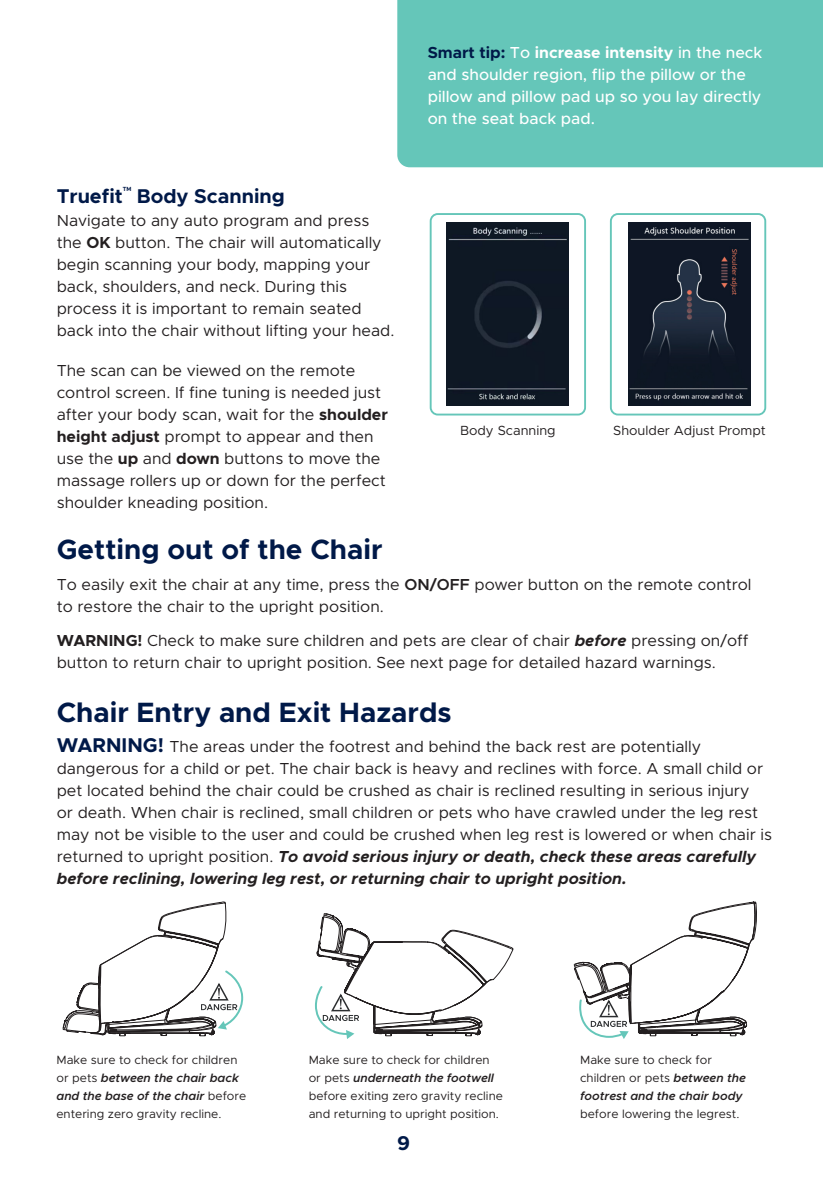
<style>
.page{position:relative;width:823px;height:1191px;background:#fff}
.page>*{position:absolute;margin:0;border:0;box-sizing:border-box;transform-origin:0 0}
.t1{font:700 28px "Metropolis";color:#001948}
.t2{font:700 20px "Metropolis";color:#001948}
.Paragraph_body_text{font:16px/22px "Metropolis";color:#231f20}
.Paragraph_body_text-2{font:500 16px/22px "Metropolis";color:#fff}
.t3{font:13.2px "Metropolis";color:#231f20}
.t4{font:12px/18px "Metropolis";color:#231f20}
.t5{font:700 6px "Metropolis";color:#001948;scale:.95 1}
.s1{font-weight:700}
.s2{font-weight:700;color:#001948}
.s3{font-weight:600}
.s4{font-weight:700;font-style:italic}
.s5{font-weight:700;font-size:20px;color:#001948}
.s6{font-weight:600;font-style:italic}
</style>
<div class="page">
<div style="left:429px;top:213px;width:156px;height:202px;border:2px solid #65c6b9;border-radius:7px"></div>
<div style="left:609px;top:213px;width:156px;height:202px;border:2px solid #65c6b9;border-radius:7px"></div>
<div style="left:397px;top:0;width:425px;height:168px;background:#65c6b9"></div>
<svg style="left:315px;top:913px;width:198px;height:126px"></svg>
<svg style="left:573px;top:901px;width:183px;height:138px"></svg>
<svg style="left:62px;top:901px;width:181px;height:135px"></svg>
<img style="left:446px;top:223px;width:122px;height:183px">
<img style="left:628px;top:223px;width:122px;height:183px">
<p class="t2" style="left:57px;top:184px;width:68px">Truefit</p>
<p class="t5" style="left:123px;top:185px;width:10px">TM</p>
<p class="t2" style="left:137px;top:184px;width:149px">Body Scanning</p>
<p class="Paragraph_body_text" style="left:57px;top:209px;width:339px">Navigate to any auto program and press the <span class="s1">OK</span> button. The chair will automatically begin scanning your body, mapping your back, shoulders, and neck. During this process it is important to remain seated back into the chair without lifting your head.</p>
<p class="Paragraph_body_text" style="left:57px;top:359px;width:332px">The scan can be viewed on the remote control screen. If fine tuning is needed just after your body scan, wait for the <span class="s1">shoulder height adjust</span> prompt to appear and then use the <span class="s1">up</span> and <span class="s1">down</span> buttons to move the massage rollers up or down for the perfect shoulder kneading position.</p>
<p class="t1" style="left:57px;top:532px;width:327px">Getting out of the Chair</p>
<p class="Paragraph_body_text-2" style="left:427px;top:41px;width:336px"><span class="s2">Smart tip:</span> To <span class="s1">increase intensity</span> in the neck and shoulder region, flip the pillow or the pillow and pillow pad up so you lay directly on the seat back pad.</p>
<p class="t3" style="left:459px;top:422px;width:97px">Body Scanning</p>
<p class="t3" style="left:613px;top:422px;width:154px">Shoulder Adjust Prompt</p>
<p class="Paragraph_body_text" style="left:57px;top:574px;width:695px">To easily exit the chair at any time, press the <span class="s3">ON/OFF</span> power button on the remote control to restore the chair to the upright position.</p>
<p class="Paragraph_body_text" style="left:57px;top:630px;width:692px"><span class="s1">WARNING!</span> Check to make sure children and pets are clear of chair <span class="s4">before</span> pressing on/off button to return chair to upright position. See next page for detailed hazard warnings.</p>
<p class="t1" style="left:57px;top:694px;width:396px">Chair Entry and Exit Hazards</p>
<p class="Paragraph_body_text" style="left:57px;top:735px;width:716px"><span class="s5">WARNING!</span> The areas under the footrest and behind the back rest are potentially dangerous for a child or pet. The chair back is heavy and reclines with force. A small child or pet located behind the chair could be crushed as chair is reclined resulting in serious injury<br>or death. When chair is reclined, small children or pets who have crawled under the leg rest may not be visible to the user and could be crushed when leg rest is lowered or when chair is returned to upright position. <span class="s4">To avoid serious injury or death, check these areas carefully before reclining, lowering leg rest, or returning chair to upright position.</span></p>
<p class="t4" style="left:56px;top:1050px;width:191px">Make sure to check for children or pets <span class="s6">between the chair back and the base of the chair</span> before entering zero gravity recline.</p>
<p class="t4" style="left:308px;top:1050px;width:196px">Make sure to check for children or pets <span class="s6">underneath the footwell </span>before exiting zero gravity recline and returning to upright position.</p>
<p class="t4" style="left:579px;top:1050px;width:167px">Make sure to check for children or pets <span class="s6">between the footrest and the chair body </span>before lowering the legrest.</p>
<p class="t2" style="left:397px;top:1130px;width:14px">9</p>
</div>
